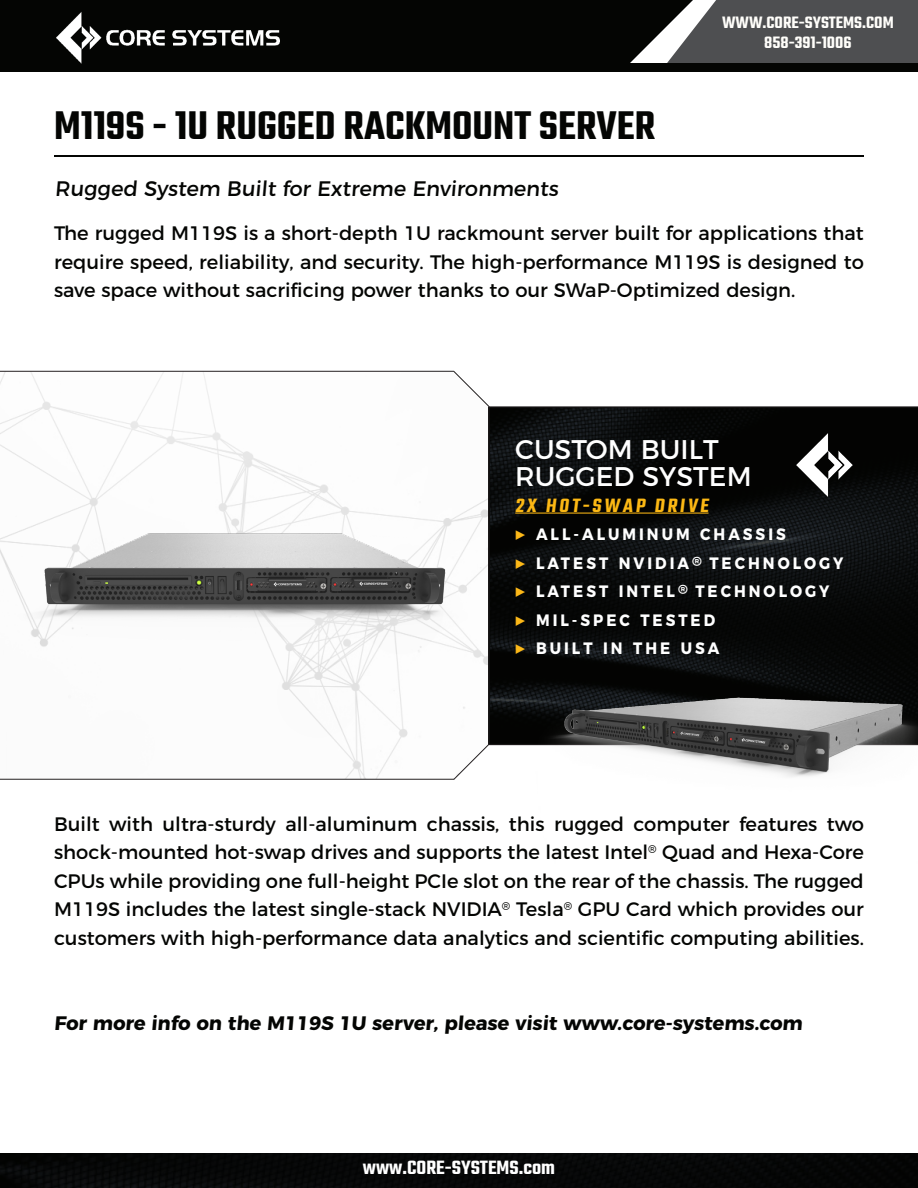
<style>
.page{position:relative;width:918px;height:1188px;background:#fff}
.page>*{position:absolute;margin:0;border:0;box-sizing:border-box;transform-origin:0 0}
.t1{font:600 43.65px "Teko";color:#040503}
.Sub_headline_16{font:27px "Montserrat";color:#fff}
.t2{font:21px "Montserrat";color:#040503}
.t3{font:600 21px "Teko";color:#fff}
.SSP-SB_10{font:600 21px "Teko";color:#fcb814}
.t4{font:19.5px/28.5px "Montserrat";color:#040503;text-align:justify}
.t5{font:700 19.5px "Montserrat";color:#040503}
.t6{font:600 18px "Teko";color:#fffefa}
.CC{font:700 16.5px "Montserrat";letter-spacing:.2em;color:#fff;scale:.91 1}
.SSP-SB_10-2{font:700 16.5px "Montserrat";letter-spacing:.2em;color:#fff;scale:.91 1}
.s1{font-family:"Acumin Pro";color:#fcb818}
</style>
<div class="page">
<hr style="left:54px;top:156px;width:810px;height:1px;background:#040503">
<svg style="left:490px;top:407px;width:428px;height:338px;background:#0a0c0c"></svg>
<img style="left:533px;top:580px;width:385px;height:197px">
<img style="left:786px;top:423px;width:78px;height:78px">
<hr style="left:515px;top:513px;width:194px;height:1px;background:#fcb814">
<div style="left:0;top:63px;width:918px;height:9px;background:#040503"></div>
<div style="left:0;top:0;width:340px;height:63px;background:#040503"></div>
<img style="left:56px;top:12px;width:224px;height:51px">
<div style="left:0;top:1154px;width:918px;height:34px;background:#060707"></div>
<hr style="left:0;top:779px;width:454px;height:1px;background:#231f20">
<svg style="left:453px;top:743px;width:67px;height:37px"></svg>
<svg style="left:451px;top:370px;width:70px;height:38px"></svg>
<hr style="left:0;top:371px;width:454px;height:1px;background:#231f20">
<img style="left:0;top:372px;width:490px;height:406px">
<svg style="left:340px;top:0;width:578px;height:63px;background:#2e2e2e"></svg>
<p class="t6" style="left:722px;top:12px;width:173px">WWW.CORE-SYSTEMS.COM</p>
<p class="t1" style="left:54px;top:99px;width:603px">M119S - 1U RUGGED RACKMOUNT SERVER</p>
<p class="t2" style="left:55px;top:172px;width:507px">Rugged System Built for Extreme Environments</p>
<p class="t6" style="left:764px;top:32px;width:89px">858-391-1006</p>
<p class="t4" style="left:54px;top:218px;width:811px">The rugged M119S is a short-depth 1U rackmount server built for applications that require speed, reliability, and security. The high-performance M119S is designed to save space without sacrificing power thanks to our SWaP-Optimized design.</p>
<p class="Sub_headline_16" style="left:515px;top:428px;width:205px">CUSTOM BUILT</p>
<p class="Sub_headline_16" style="left:515px;top:455px;width:238px">RUGGED SYSTEM</p>
<p class="SSP-SB_10" style="left:515px;top:492px;width:198px">2X HOT-SWAP DRIVE</p>
<p class="SSP-SB_10-2" style="left:515px;top:521px;width:299px"><span class="s1">▶</span> ALL-ALUMINUM CHASSIS</p>
<p class="CC" style="left:515px;top:549px;width:362px"><span class="s1">▶</span> LATEST NVIDIA<sup>®</sup> TECHNOLOGY</p>
<p class="CC" style="left:515px;top:578px;width:347px"><span class="s1">▶</span> LATEST INTEL<sup>®</sup> TECHNOLOGY</p>
<p class="CC" style="left:515px;top:606px;width:221px"><span class="s1">▶</span> MIL-SPEC TESTED</p>
<p class="CC" style="left:515px;top:635px;width:226px"><span class="s1">▶</span> BUILT IN THE USA</p>
<p class="t4" style="left:54px;top:808px;width:812px">Built with ultra-sturdy all-aluminum chassis, this rugged computer features two shock-mounted hot-swap drives and supports the latest Intel<sup>®</sup> Quad and Hexa-Core CPUs while providing one full-height PCIe slot on the rear of the chassis. The rugged M119S includes the latest single-stack NVIDIA<sup>®</sup> Tesla<sup>®</sup> GPU Card which provides our customers with high-performance data analytics and scientific computing abilities.</p>
<p class="t5" style="left:54px;top:1007px;width:753px">For more info on the M119S 1U server, please visit www.core-systems.com</p>
<p class="t3" style="left:363px;top:1154px;width:194px">www.CORE-SYSTEMS.com</p>
</div>
